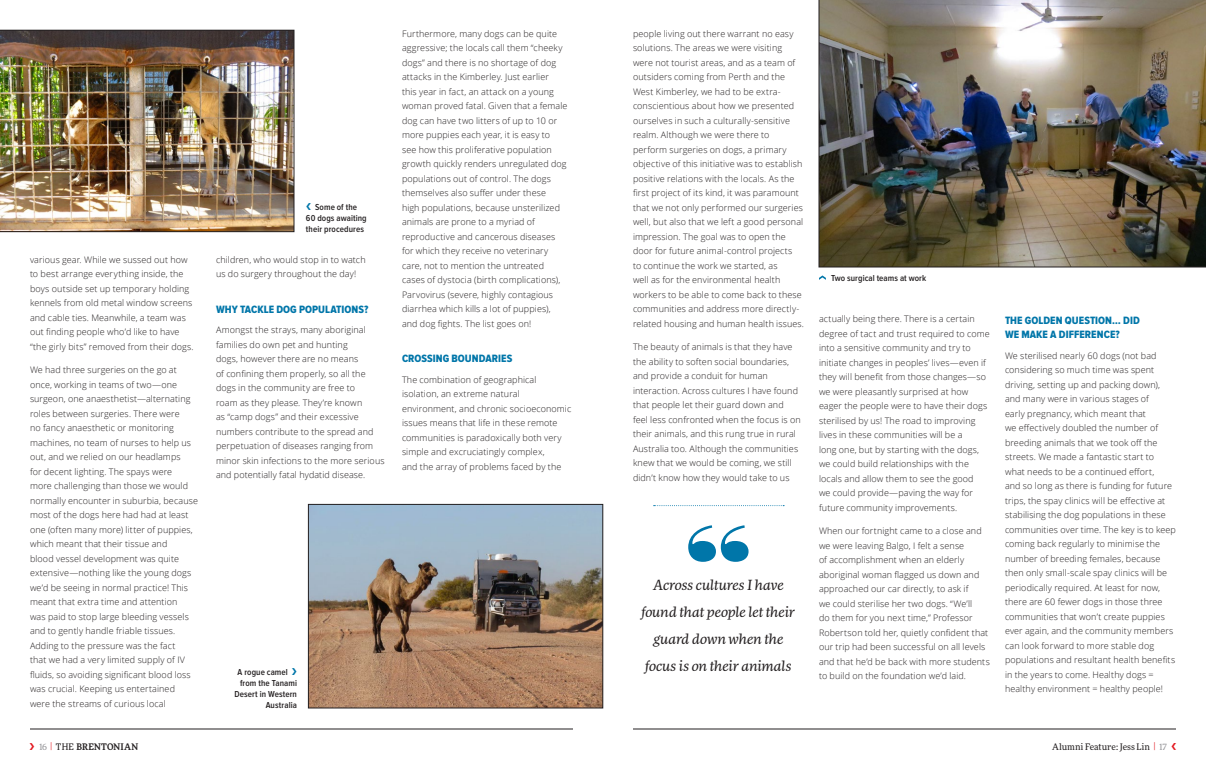
<style>
.page{position:relative;width:1206px;height:774px;background:#fff}
.page>*{position:absolute;margin:0;border:0;box-sizing:border-box;transform-origin:0 0}
.t1{font:90px "Bodoni Poster";color:#0076a9}
.t2{font:italic 14px/27px "More Pro";letter-spacing:-.01em;color:#231f20;text-align:center}
.t3{font:11px/14.5px "Proxima Nova Cond Extrabld";letter-spacing:.005em;color:#0076a9}
.t4{font:300 9px/14.5px "Open Sans";letter-spacing:.01em;color:#231f20}
.t5{font:600 9px/11px "Proxima Nova Cond";letter-spacing:.01em;color:#231f20;text-align:center}
.t6{font:9px "More Pro";color:#231f20}
.t7{font:500 9px "More Pro";letter-spacing:.015em;color:#231f20}
.s1{font-weight:400;color:#919195}
.s2{font-weight:400;font-stretch:condensed;color:#e31b23}
.s3{font-weight:400}
.s4{font-stretch:condensed;color:#e31b23}
.s5{color:#919195}
</style>
<div class="page">
<hr style="left:30px;top:729px;width:543px;height:1px;background:#231f20">
<hr style="left:633px;top:729px;width:543px;height:1px;background:#231f20">
<img style="left:819px;top:0;width:387px;height:267px">
<svg style="left:819px;top:275px;width:7px;height:5px"></svg>
<img style="left:0;top:30px;width:294px;height:202px">
<img style="left:310px;top:506px;width:291px;height:200px">
<div style="left:308px;top:504px;width:295px;height:204px;border:1px solid #231f20"></div>
<svg style="left:654px;top:505px;width:130px;height:1px"></svg>
<p class="t4" style="left:30px;top:252px;width:165px">various gear. While we sussed out how to best arrange everything inside, the boys outside set up temporary holding kennels from old metal window screens and cable ties. Meanwhile, a team was out finding people who’d like to have “the girly bits” removed from their dogs.</p>
<p class="t4" style="left:30px;top:362px;width:170px">We had three surgeries on the go at once, working in teams of two—one surgeon, one anaesthetist—alternating roles between surgeries. There were<br>no fancy anaesthetic or monitoring machines, no team of nurses to help us out, and we relied on our headlamps<br>for decent lighting. The spays were<br>more challenging than those we would normally encounter in suburbia, because most of the dogs here had had at least one (often many more) litter of puppies, which meant that their tissue and<br>blood vessel development was quite extensive—nothing like the young dogs we’d be seeing in normal practice! This meant that extra time and attention<br>was paid to stop large bleeding vessels and to gently handle friable tissues.<br>Adding to the pressure was the fact<br>that we had a very limited supply of IV fluids, so avoiding significant blood loss was crucial. Keeping us entertained<br>were the streams of curious local</p>
<p class="t5" style="left:306px;top:201px;width:62px">Some of the<br>60 dogs awaiting their procedures</p>
<p class="t4" style="left:216px;top:252px;width:151px">children, who would stop in to watch us do surgery throughout the day!</p>
<p class="t3" style="left:216px;top:302px;width:154px">WHY TACKLE DOG POPULATIONS?</p>
<p class="t4" style="left:216px;top:323px;width:170px">Amongst the strays, many aboriginal families do own pet and hunting<br>dogs, however there are no means<br>of confining them properly, so all the dogs in the community are free to<br>roam as they please. They’re known<br>as “camp dogs” and their excessive numbers contribute to the spread and perpetuation of diseases ranging from minor skin infections to the more serious and potentially fatal hydatid disease.</p>
<p class="t4" style="left:402px;top:26px;width:167px">Furthermore, many dogs can be quite aggressive; the locals call them “cheeky dogs” and there is no shortage of dog attacks in the Kimberley. Just earlier<br>this year in fact, an attack on a young woman proved fatal. Given that a female dog can have two litters of up to 10 or more puppies each year, it is easy to<br>see how this proliferative population growth quickly renders unregulated dog populations out of control. The dogs themselves also suffer under these<br>high populations, because unsterilized animals are prone to a myriad of reproductive and cancerous diseases for which they receive no veterinary care, not to mention the untreated cases of dystocia (birth complications), Parvovirus (severe, highly contagious diarrhea which kills a lot of puppies), and dog fights. The list goes on!</p>
<p class="t3" style="left:402px;top:352px;width:112px">CROSSING BOUNDARIES</p>
<p class="t4" style="left:402px;top:372px;width:171px">The combination of geographical isolation, an extreme natural environment, and chronic socioeconomic issues means that life in these remote communities is paradoxically both very simple and excruciatingly complex,<br>and the array of problems faced by the</p>
<p class="t5" style="left:238px;top:667px;width:52px">A rogue camel</p>
<p class="t5" style="left:240px;top:678px;width:58px">from the Tanami</p>
<p class="t5" style="left:234px;top:689px;width:64px">Desert in Western</p>
<p class="t5" style="left:266px;top:700px;width:33px">Australia</p>
<p class="t4" style="left:633px;top:26px;width:173px">people living out there warrant no easy solutions. The areas we were visiting were not tourist areas, and as a team of outsiders coming from Perth and the West Kimberley, we had to be extra&shy;conscientious about how we presented ourselves in such a culturally-sensitive realm. Although we were there to perform surgeries on dogs, a primary objective of this initiative was to establish positive relations with the locals. As the first project of its kind, it was paramount that we not only performed our surgeries well, but also that we left a good personal impression. The goal was to open the door for future animal-control projects<br>to continue the work we started, as<br>well as for the environmental health workers to be able to come back to these communities and address more directly&shy;related housing and human health issues.</p>
<p class="t4" style="left:633px;top:340px;width:169px">The beauty of animals is that they have the ability to soften social boundaries, and provide a conduit for human interaction. Across cultures I have found that people let their guard down and feel less confronted when the focus is on their animals, and this rung true in rural Australia too. Although the communities knew that we would be coming, we still didn’t know how they would take to us</p>
<h1 class="t1" style="left:686px;top:504px;width:66px">“</h1>
<h2 class="t2" style="left:642px;top:571px;width:155px">Across cultures I have found that people let their guard down when the focus is on their animals</h2>
<p class="t5" style="left:831px;top:273px;width:97px">Two surgical teams at work</p>
<p class="t4" style="left:819px;top:311px;width:172px">actually being there. There is a certain degree of tact and trust required to come into a sensitive community and try to initiate changes in peoples’ lives—even if they will benefit from those changes—so we were pleasantly surprised at how eager the people were to have their dogs sterilised by us! The road to improving lives in these communities will be a<br>long one, but by starting with the dogs, we could build relationships with the locals and allow them to see the good<br>we could provide—paving the way for future community improvements.</p>
<p class="t4" style="left:819px;top:523px;width:172px">When our fortnight came to a close and we were leaving Balgo, I felt a sense<br>of accomplishment when an elderly aboriginal woman flagged us down and approached our car directly, to ask if<br>we could sterilise her two dogs. “We’ll<br>do them for you next time,” Professor Robertson told her, quietly confident that our trip had been successful on all levels and that he’d be back with more students to build on the foundation we’d laid.</p>
<p class="t3" style="left:1005px;top:313px;width:136px">THE GOLDEN QUESTION… DID<br>WE MAKE A DIFFERENCE?</p>
<p class="t4" style="left:1005px;top:348px;width:173px">We sterilised nearly 60 dogs (not bad considering so much time was spent driving, setting up and packing down), and many were in various stages of<br>early pregnancy, which meant that<br>we effectively doubled the number of breeding animals that we took off the streets. We made a fantastic start to what needs to be a continued effort,<br>and so long as there is funding for future trips, the spay clinics will be effective at stabilising the dog populations in these communities over time. The key is to keep coming back regularly to minimise the number of breeding females, because then only small-scale spay clinics will be periodically required. At least for now, there are 60 fewer dogs in those three communities that won’t create puppies ever again, and the community members can look forward to more stable dog populations and resultant health benefits in the years to come. Healthy dogs = healthy environment = healthy people!</p>
<p class="t7" style="left:39px;top:740px;width:101px"><span class="s1">16</span> <span class="s2">|</span> <span class="s3">THE</span> BRENTONIAN</p>
<p class="t6" style="left:1052px;top:741px;width:116px">Alumni Feature: Jess Lin <span class="s4">|</span> <span class="s5">17</span></p>
</div>
